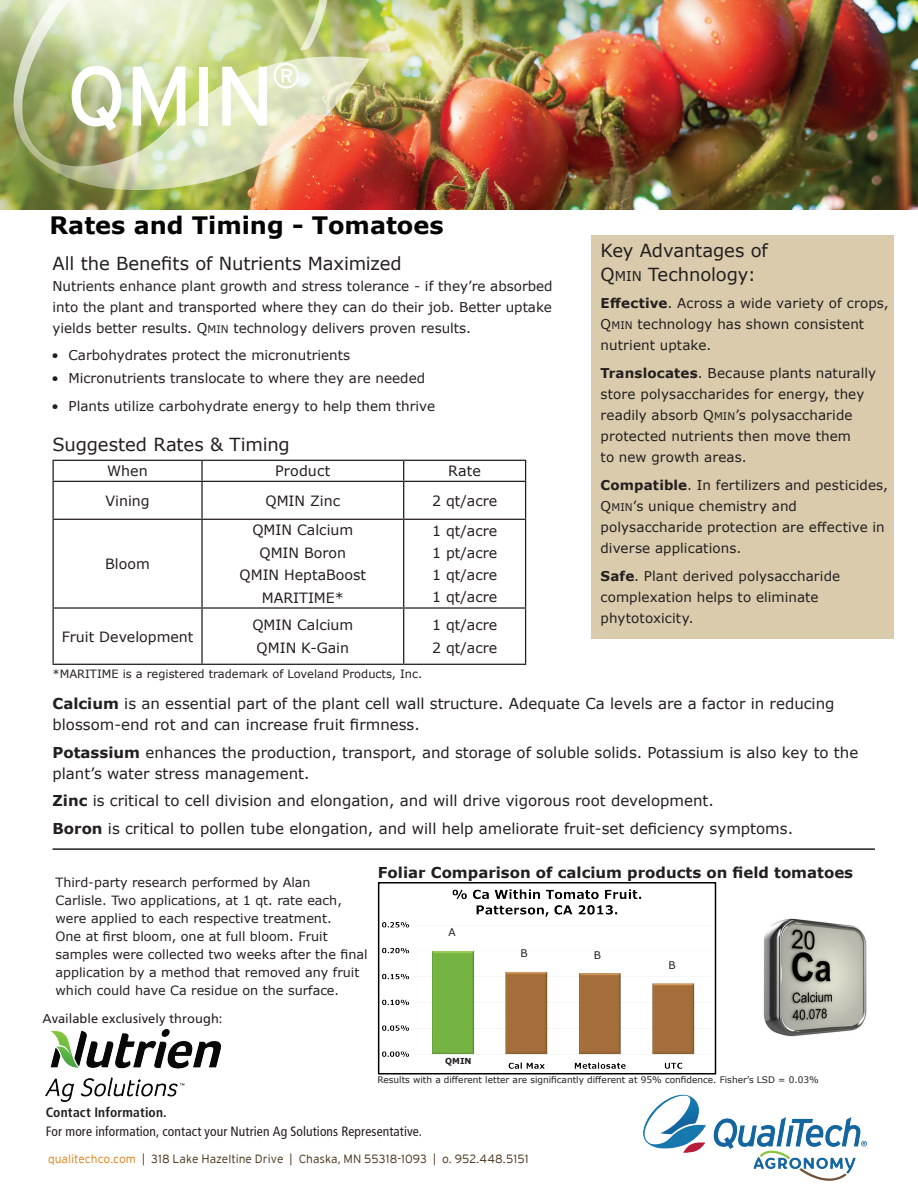
<style>
.page{position:relative;width:918px;height:1188px;background:#fff}
.page>*{position:absolute;margin:0;border:0;box-sizing:border-box;transform-origin:0 0}
.t1{font:84.15px "Interstate";color:#fff}
.t2{font:34.95px "Interstate";color:#fff}
.t3{font:700 24px "Verdana";color:#040503}
.t4{font:18px/24px "Verdana";letter-spacing:-.01em;color:#231f20}
.t5{font:15px/21px "Verdana";color:#231f20}
.t6{font:700 15px "Verdana";color:#231f20}
.t7{font:14.25px "Verdana";letter-spacing:.005em;color:#231f20}
.t8{font:14.1px/22.6px "Verdana";color:#231f20;text-align:center}
.t9{font:13.5px/21px "Verdana";color:#231f20}
.t10{font:condensed 13.5px "Frutiger LT Std";letter-spacing:.01em;color:#231f20}
.t11{font:700 condensed 13.5px "Frutiger LT Std";letter-spacing:.015em;color:#231f20}
.t12{font:12.9px "Frutiger LT Std";letter-spacing:.01em;color:#231f20}
.t13{font:12.75px/18px "Verdana";color:#231f20}
.t14{font:300 12px "Interstate";letter-spacing:.005em;color:#4a341a}
.t15{font:11.4px "Verdana";color:#231f20}
.t16{font:10.5px "Verdana";color:#231f20}
.t17{font:9px "Verdana";color:#231f20}
.t18{font:700 8.25px "Verdana";color:#231f20}
.s1{font-size:10.5px}
.s2{font-size:13.5px}
.s3{font-weight:700}
.s4{color:#dd831e}
</style>
<div class="page">
<img style="left:763px;top:918px;width:104px;height:119px">
<img style="left:0;top:0;width:918px;height:209px">
<img style="left:12px;top:0;width:357px;height:192px">
<div style="left:591px;top:235px;width:303px;height:404px;background:#d9cbab"></div>
<hr style="left:52px;top:460px;width:150px;height:1px;background:#231f20">
<hr style="left:52px;top:461px;width:2px;height:20px;background:#231f20">
<hr style="left:202px;top:460px;width:202px;height:1px;background:#231f20">
<hr style="left:201px;top:461px;width:2px;height:20px;background:#231f20">
<hr style="left:404px;top:460px;width:122px;height:1px;background:#231f20">
<svg style="left:403px;top:461px;width:1px;height:20px"></svg>
<svg style="left:525px;top:461px;width:1px;height:20px"></svg>
<hr style="left:52px;top:481px;width:150px;height:1px;background:#231f20">
<hr style="left:52px;top:482px;width:2px;height:37px;background:#231f20">
<hr style="left:202px;top:481px;width:202px;height:1px;background:#231f20">
<hr style="left:201px;top:482px;width:2px;height:37px;background:#231f20">
<hr style="left:404px;top:481px;width:122px;height:1px;background:#231f20">
<hr style="left:403px;top:482px;width:1px;height:37px;background:#231f20">
<hr style="left:525px;top:482px;width:1px;height:37px;background:#231f20">
<hr style="left:52px;top:519px;width:150px;height:1px;background:#231f20">
<hr style="left:52px;top:520px;width:2px;height:87px;background:#231f20">
<hr style="left:202px;top:519px;width:202px;height:1px;background:#231f20">
<hr style="left:201px;top:520px;width:2px;height:87px;background:#231f20">
<hr style="left:404px;top:519px;width:122px;height:1px;background:#231f20">
<hr style="left:403px;top:520px;width:1px;height:87px;background:#231f20">
<hr style="left:525px;top:520px;width:1px;height:87px;background:#231f20">
<hr style="left:52px;top:607px;width:150px;height:2px;background:#231f20">
<hr style="left:52px;top:609px;width:2px;height:55px;background:#231f20">
<hr style="left:202px;top:607px;width:202px;height:2px;background:#231f20">
<hr style="left:201px;top:609px;width:2px;height:55px;background:#231f20">
<hr style="left:404px;top:607px;width:122px;height:2px;background:#231f20">
<hr style="left:403px;top:609px;width:1px;height:55px;background:#231f20">
<hr style="left:525px;top:609px;width:1px;height:55px;background:#231f20">
<hr style="left:52px;top:664px;width:150px;height:1px;background:#231f20">
<hr style="left:202px;top:664px;width:202px;height:1px;background:#231f20">
<hr style="left:404px;top:664px;width:122px;height:1px;background:#231f20">
<img style="left:46px;top:1030px;width:175px;height:71px">
<img style="left:382px;top:889px;width:313px;height:180px">
<div style="left:378px;top:882px;width:338px;height:193px;border:2px solid #000"></div>
<hr style="left:52px;top:848px;width:823px;height:2px;background:#231f20">
<div style="left:426px;top:1056px;width:65px;height:14px;background:#fff"></div>
<img style="left:643px;top:1094px;width:224px;height:87px">
<h1 class="t1" style="left:67px;top:49px;width:209px">QMIN</h1>
<h2 class="t2" style="left:272px;top:56px;width:31px">®</h2>
<h3 class="t3" style="left:50px;top:208px;width:396px">Rates and Timing - Tomatoes</h3>
<h3 class="t4" style="left:52px;top:251px;width:351px">All the Benefits of Nutrients Maximized</h3>
<p class="t9" style="left:52px;top:275px;width:502px;text-align:justify">Nutrients enhance plant growth and stress tolerance - if they’re absorbed into the plant and transported where they can do their job. Better uptake yields better results. Q<span class="s1">MIN</span> technology delivers proven results.</p>
<p class="t9" style="left:52px;top:345px;width:300px">• Carbohydrates protect the micronutrients</p>
<p class="t9" style="left:52px;top:368px;width:375px">• Micronutrients translocate to where they are needed</p>
<p class="t9" style="left:52px;top:396px;width:385px">• Plants utilize carbohydrate energy to help them thrive</p>
<h3 class="t4" style="left:52px;top:432px;width:239px">Suggested Rates &amp; Timing</h3>
<p class="t7" style="left:107px;top:461px;width:42px">When</p>
<p class="t7" style="left:275px;top:461px;width:57px">Product</p>
<p class="t7" style="left:448px;top:461px;width:34px">Rate</p>
<p class="t8" style="left:105px;top:489px;width:46px">Vining</p>
<p class="t8" style="left:266px;top:489px;width:76px">QMIN Zinc</p>
<p class="t8" style="left:432px;top:489px;width:67px">2 qt/acre</p>
<p class="t8" style="left:105px;top:552px;width:46px">Bloom</p>
<p class="t8" style="left:240px;top:519px;width:128px">QMIN Calcium<br>QMIN Boron<br>QMIN HeptaBoost<br>MARITIME*</p>
<p class="t8" style="left:432px;top:519px;width:67px;line-height:22.2px;text-align:justify">1 qt/acre 1 pt/acre 1 qt/acre 1 qt/acre</p>
<p class="t8" style="left:62px;top:625px;width:133px">Fruit Development</p>
<p class="t8" style="left:252px;top:614px;width:102px">QMIN Calcium<br>QMIN K-Gain</p>
<p class="t8" style="left:432px;top:614px;width:67px;text-align:left">1 qt/acre<br>2 qt/acre</p>
<p class="t15" style="left:52px;top:666px;width:371px">*MARITIME is a registered trademark of Loveland Products, Inc.</p>
<h3 class="t4" style="left:601px;top:238px;width:169px">Key Advantages of<br>Q<span class="s2">MIN</span> Technology:</h3>
<p class="t9" style="left:601px;top:293px;width:290px"><span class="s3">Effective</span>. Across a wide variety of crops,<br>Q<span class="s1">MIN</span> technology has shown consistent nutrient uptake.</p>
<p class="t9" style="left:601px;top:363px;width:277px"><span class="s3">Translocates</span>. Because plants naturally store polysaccharides for energy, they readily absorb Q<span class="s1">MIN</span>’s polysaccharide protected nutrients then move them<br>to new growth areas.</p>
<p class="t9" style="left:601px;top:474px;width:289px"><span class="s3">Compatible</span>. In fertilizers and pesticides, Q<span class="s1">MIN</span>’s unique chemistry and polysaccharide protection are effective in diverse applications.</p>
<p class="t9" style="left:601px;top:565px;width:241px"><span class="s3">Safe</span>. Plant derived polysaccharide complexation helps to eliminate phytotoxicity.</p>
<p class="t5" style="left:52px;top:693px;width:784px"><span class="s3">Calcium</span> is an essential part of the plant cell wall structure. Adequate Ca levels are a factor in reducing blossom-end rot and can increase fruit firmness.</p>
<p class="t5" style="left:52px;top:742px;width:807px"><span class="s3">Potassium</span> enhances the production, transport, and storage of soluble solids. Potassium is also key to the plant’s water stress management.</p>
<p class="t5" style="left:52px;top:787px;width:742px;line-height:27.8px"><span class="s3">Zinc</span> is critical to cell division and elongation, and will drive vigorous root development.<br><span class="s3">Boron</span> is critical to pollen tube elongation, and will help ameliorate fruit-set deficiency symptoms.</p>
<p class="t13" style="left:56px;top:873px;width:314px">Third-party research performed by Alan<br>Carlisle. Two applications, at 1 qt. rate each, were applied to each respective treatment.<br>One at first bloom, one at full bloom. Fruit samples were collected two weeks after the final application by a method that removed any fruit which could have Ca residue on the surface.</p>
<p class="t12" style="left:43px;top:1011px;width:182px">Available exclusively through:</p>
<p class="t6" style="left:378px;top:861px;width:477px">Foliar Comparison of calcium products on field tomatoes</p>
<p class="t16" style="left:449px;top:925px;width:9px">A</p>
<p class="t16" style="left:520px;top:946px;width:9px">B</p>
<p class="t16" style="left:594px;top:947px;width:9px">B</p>
<p class="t16" style="left:669px;top:958px;width:9px">B</p>
<p class="t18" style="left:445px;top:1055px;width:28px">QMIN</p>
<p class="t17" style="left:377px;top:1074px;width:443px">Results with a different letter are significantly different at 95% confidence. Fisher’s LSD = 0.03%</p>
<p class="t11" style="left:46px;top:1104px;width:123px">Contact Information.</p>
<p class="t10" style="left:46px;top:1124px;width:378px">For more information, contact your Nutrien Ag Solutions Representative.</p>
<p class="t14" style="left:48px;top:1152px;width:482px"><span class="s4">qualitechco.com</span> | 318 Lake Hazeltine Drive | Chaska, MN 55318-1093 | o. 952.448.5151</p>
</div>
